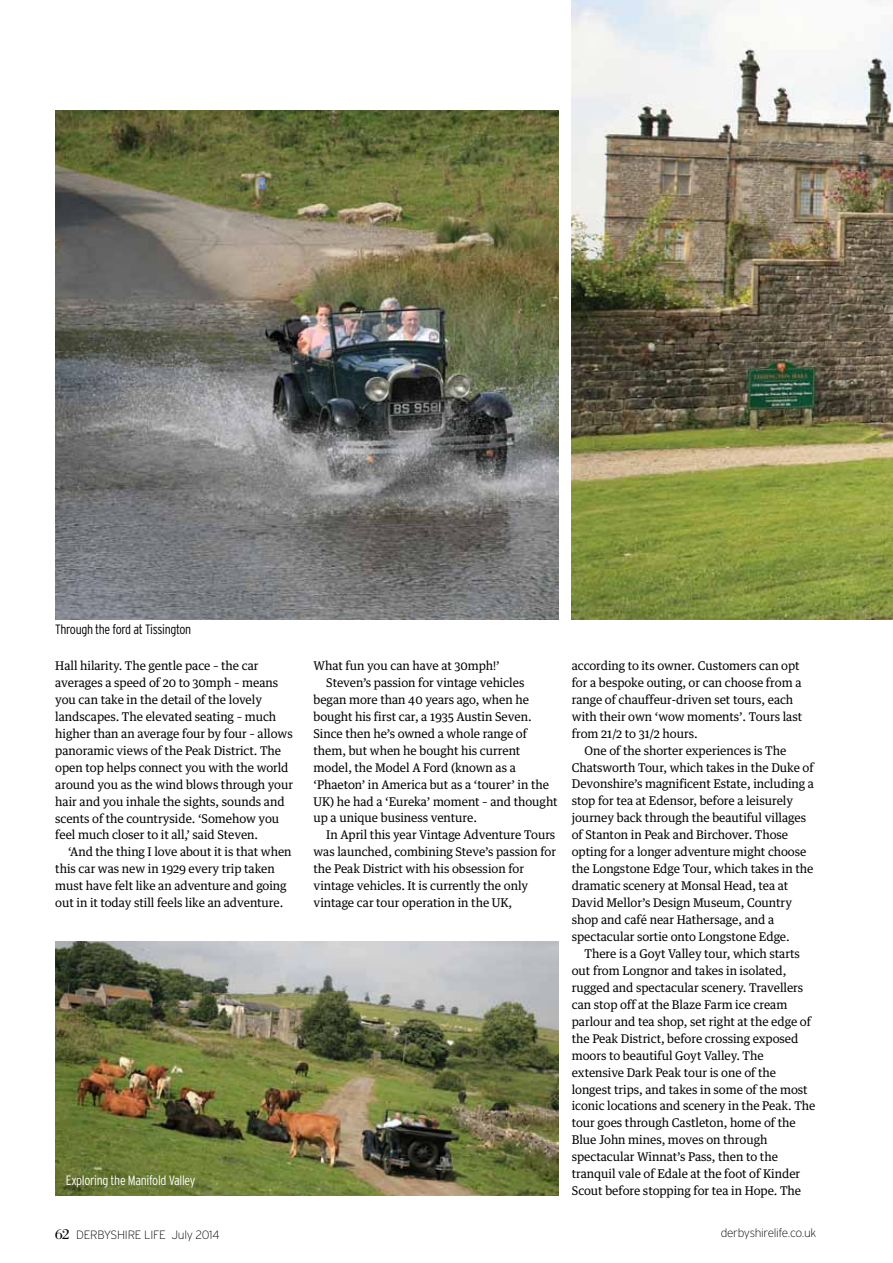
<style>
.page{position:relative;width:893px;height:1263px;background:#fff}
.page>*{position:absolute;margin:0;border:0;box-sizing:border-box;transform-origin:0 0}
.t1{font:300 condensed 13.5px "Interstate";letter-spacing:-.025em;color:#000}
.t2{font:300 condensed 13.5px "Interstate";letter-spacing:-.025em;color:#fff}
.t3{font:12px/17px "Guardian Text Egyp";letter-spacing:-.005em;color:#000}
.t4{font:200 12px "Interstate";letter-spacing:-.025em;color:#000}
.s1{font-family:"Bodoni";font-weight:400;font-size:15px}
</style>
<div class="page">
<img style="left:572px;top:0;width:321px;height:619px">
<img style="left:55px;top:111px;width:503px;height:508px">
<img style="left:55px;top:941px;width:503px;height:254px">
<p class="t1" style="left:55px;top:622px;width:138px">Through the ford at Tissington</p>
<p class="t3" style="left:55px;top:656px;width:239px">Hall hilarity. The gentle pace – the car averages a speed of 20 to 30mph – means you can take in the detail of the lovely landscapes. The elevated seating – much higher than an average four by four – allows panoramic views of the Peak District. The open top helps connect you with the world around you as the wind blows through your hair and you inhale the sights, sounds and scents of the countryside. ‘Somehow you feel much closer to it all,’ said Steven.</p>
<p class="t3" style="left:55px;top:842px;width:238px;text-indent:13px">‘And the thing I love about it is that when this car was new in 1929 every trip taken must have felt like an adventure and going out in it today still feels like an adventure.</p>
<p class="t2" style="left:66px;top:1173px;width:131px">Exploring the Manifold Valley</p>
<p class="t3" style="left:314px;top:656px;width:188px">What fun you can have at 30mph!’</p>
<p class="t3" style="left:326px;top:673px;width:200px">Steven’s passion for vintage vehicles</p>
<p class="t3" style="left:314px;top:690px;width:217px">began more than 40 years ago, when he</p>
<p class="t3" style="left:314px;top:707px;width:220px">bought his first car, a 1935 Austin Seven.</p>
<p class="t3" style="left:314px;top:724px;width:215px">Since then he’s owned a whole range of</p>
<p class="t3" style="left:314px;top:741px;width:208px">them, but when he bought his current</p>
<p class="t3" style="left:314px;top:758px;width:204px">model, the Model A Ford (known as a</p>
<p class="t3" style="left:314px;top:774px;width:237px">‘Phaeton’ in America but as a ‘tourer’ in the</p>
<p class="t3" style="left:314px;top:791px;width:246px">UK) he had a ‘Eureka’ moment – and thought</p>
<p class="t3" style="left:314px;top:808px;width:165px">up a unique business venture.</p>
<p class="t3" style="left:326px;top:825px;width:231px">In April this year Vintage Adventure Tours</p>
<p class="t3" style="left:314px;top:842px;width:244px">was launched, combining Steve’s passion for</p>
<p class="t3" style="left:314px;top:859px;width:212px">the Peak District with his obsession for</p>
<p class="t3" style="left:314px;top:876px;width:216px">vintage vehicles. It is currently the only</p>
<p class="t3" style="left:314px;top:893px;width:200px">vintage car tour operation in the UK,</p>
<p class="t3" style="left:572px;top:656px;width:232px">according to its owner. Customers can opt for a bespoke outing, or can choose from a range of chauffeur-driven set tours, each with their own ‘wow moments’. Tours last from 21/2 to 31/2 hours.</p>
<p class="t3" style="left:572px;top:741px;width:244px;text-indent:13px">One of the shorter experiences is The Chatsworth Tour, which takes in the Duke of Devonshire’s magnificent Estate, including a stop for tea at Edensor, before a leisurely journey back through the beautiful villages of Stanton in Peak and Birchover. Those opting for a longer adventure might choose the Longstone Edge Tour, which takes in the dramatic scenery at Monsal Head, tea at David Mellor’s Design Museum, Country shop and café near Hathersage, and a spectacular sortie onto Longstone Edge.</p>
<p class="t3" style="left:572px;top:944px;width:245px;text-indent:13px">There is a Goyt Valley tour, which starts out from Longnor and takes in isolated, rugged and spectacular scenery. Travellers can stop off at the Blaze Farm ice cream parlour and tea shop, set right at the edge of the Peak District, before crossing exposed moors to beautiful Goyt Valley. The extensive Dark Peak tour is one of the longest trips, and takes in some of the most iconic locations and scenery in the Peak. The tour goes through Castleton, home of the Blue John mines, moves on through spectacular Winnat’s Pass, then to the tranquil vale of Edale at the foot of Kinder Scout before stopping for tea in Hope. The</p>
<p class="t4" style="left:55px;top:1228px;width:166px"><span class="s1">62</span> DERBYSHIRE LIFE July 2014</p>
<p class="t4" style="left:721px;top:1226px;width:97px">derbyshirelife.co.uk</p>
</div>
